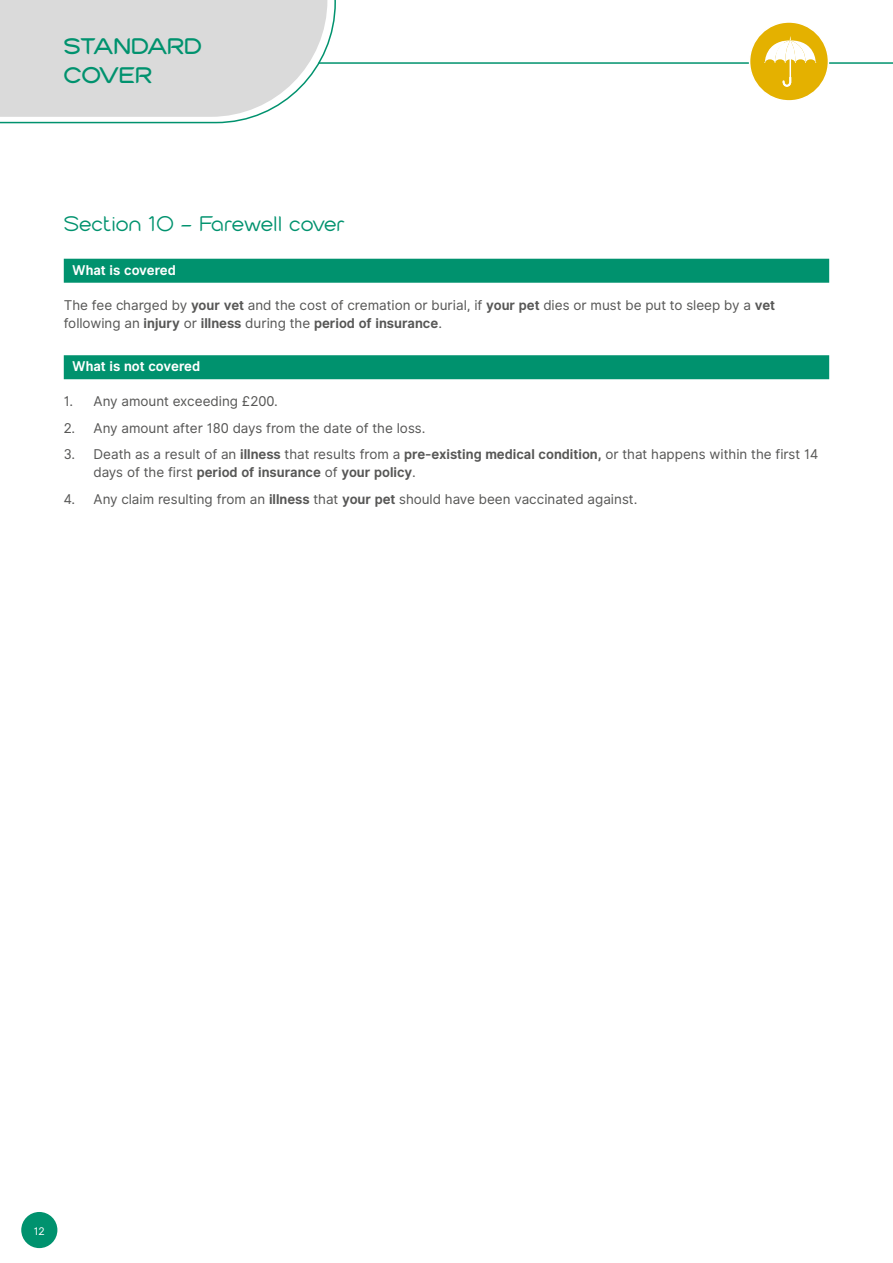
<style>
.page{position:relative;width:893px;height:1263px;background:#fff}
.page>*{position:absolute;margin:0;border:0;box-sizing:border-box;transform-origin:0 0}
.t1{font:700 24px/28.8px "Cabourg";color:#00926e}
.t2{font:22.5px "Cabourg";color:#00926e}
.t3{font:13.5px/18px "Inter UI";color:#575756}
.t4{font:700 13.5px "Inter UI";letter-spacing:-.005em;color:#fff}
.t5{font:10.5px "Inter UI";color:#fff}
.s1{font-weight:700}
</style>
<div class="page">
<div style="left:64px;top:259px;width:765px;height:24px;background:#00926e"></div>
<div style="left:64px;top:355px;width:765px;height:24px;background:#00926e"></div>
<div style="left:21px;top:1212px;width:36px;height:36px;background:#00926e;border-radius:50%"></div>
<svg style="left:0;top:0;width:336px;height:124px;background:#dbdddd"></svg>
<hr style="left:318px;top:62px;width:575px;height:2px;background:#00926e">
<div style="left:750px;top:22px;width:78px;height:79px;background:#e4b100;border-radius:50%"></div>
<div style="left:749px;top:21px;width:80px;height:81px;border:2px solid #fff;border-radius:50%"></div>
<svg style="left:764px;top:36px;width:52px;height:51px"></svg>
<h1 class="t1" style="left:64px;top:32px;width:140px">STANDARD<br>COVER</h1>
<h2 class="t2" style="left:64px;top:213px;width:283px">Section 10 - Farewell cover</h2>
<p class="t4" style="left:72px;top:261px;width:105px">What is covered</p>
<p class="t3" style="left:64px;top:296px;width:713px">The fee charged by <span class="s1">your vet</span> and the cost of cremation or burial, if <span class="s1">your pet</span> dies or must be put to sleep by a <span class="s1">vet </span>following an <span class="s1">injury</span> or <span class="s1">illness</span> during the <span class="s1">period of insurance</span>.</p>
<p class="t4" style="left:72px;top:357px;width:129px">What is not covered</p>
<p class="t3" style="left:64px;top:392px;width:216px">1. Any amount exceeding £200.</p>
<p class="t3" style="left:64px;top:419px;width:363px">2. Any amount after 180 days from the date of the loss.</p>
<p class="t3" style="left:94px;top:445px;width:726px;text-indent:-30px">3. Death as a result of an <span class="s1">illness</span> that results from a <span class="s1">pre-existing medical condition,</span> or that happens within the first 14 days of the first <span class="s1">period of insurance</span> of <span class="s1">your policy</span>.</p>
<p class="t3" style="left:64px;top:490px;width:575px">4. Any claim resulting from an <span class="s1">illness</span> that <span class="s1">your pet</span> should have been vaccinated against.</p>
<p class="t5" style="left:34px;top:1224px;width:12px">12</p>
</div>
